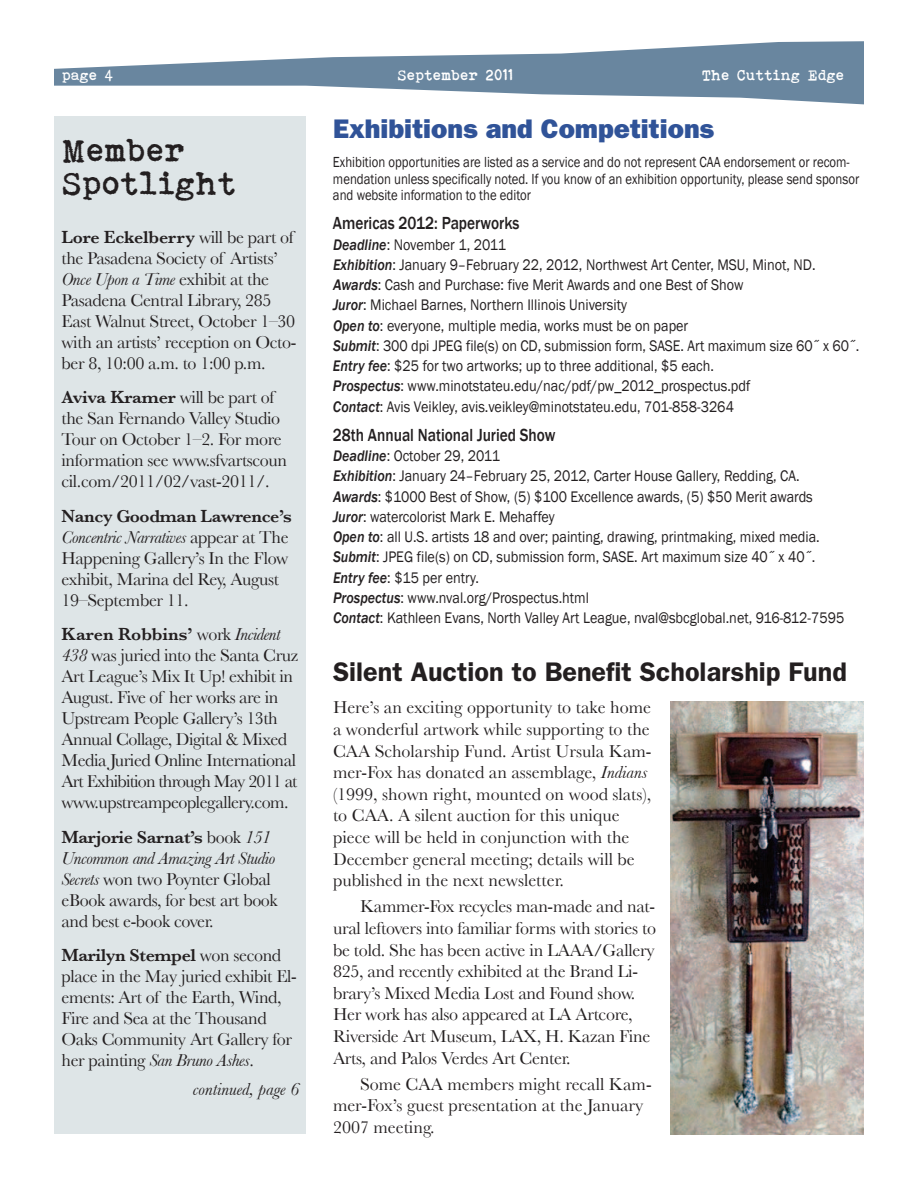
<style>
.page{position:relative;width:918px;height:1188px;background:#fff}
.page>*{position:absolute;margin:0;border:0;box-sizing:border-box;transform-origin:0 0}
.t1{font:33px/33px "Bohemian Type Writer";color:#231f20}
.t2{font:600 27px "ITC Franklin Gothic Std";color:#231f20}
.t3{font:27px "ITC Franklin Gothic Std Hvy";color:#305398}
.t4{font:18px/21px "Baskerville";letter-spacing:-.02em;color:#231f20}
.t5{font:18px/21.6px "Baskerville";color:#231f20}
.t6{font:500 18px "Franklin Gothic";color:#231f20;scale:.85 1}
.t7{font:italic 18px "Baskerville";color:#231f20}
.t8{font:15.75px/20.2px "Franklin Gothic";color:#231f20;scale:.9 1}
.t9{font:15px/16.5px "Franklin Gothic";color:#231f20;scale:.85 1}
.t10{font:15px "Bohemian Type Writer";color:#fff}
.s1{font-weight:600}
.s2{font-style:italic}
.s3{font-weight:500;font-style:italic}
</style>
<div class="page">
<svg style="left:54px;top:41px;width:810px;height:63px;fill:#69869f"></svg>
<img style="left:670px;top:701px;width:194px;height:434px">
<div style="left:54px;top:117px;width:252px;height:1017px;background:#dee5e7"></div>
<p class="t10" style="left:62px;top:66px;width:53px">page 4</p>
<p class="t10" style="left:398px;top:66px;width:117px">September 2011</p>
<p class="t10" style="left:703px;top:66px;width:144px">The Cutting Edge</p>
<h1 class="t1" style="left:63px;top:133px;width:176px">Member<br>Spotlight</h1>
<p class="t4" style="left:62px;top:226px;width:236px"><span class="s1">Lore Eckelberry</span> will be part of the Pasadena Society of Artists’<br><span class="s2">Once Upon a Time</span> exhibit at the<br>Pasadena Central Library, 285<br>East Walnut Street, October 1–30 with an artists’ reception on Octo&shy;ber 8, 10:00 a.m. to 1:00 p.m.</p>
<p class="t4" style="left:62px;top:387px;width:227px"><span class="s1">Aviva Kramer</span> will be part of the San Fernando Valley Studio<br>Tour on October 1–2. For more information see www.sfvartscoun cil.com/2011/02/vast-2011/.</p>
<p class="t4" style="left:62px;top:505px;width:232px"><span class="s1">Nancy Goodman Lawrence’s<br></span><span class="s2">Concentric Narratives</span> appear at The<br>Happening Gallery’s In the Flow exhibit, Marina del Rey, August<br>19–September 11.</p>
<p class="t4" style="left:62px;top:624px;width:239px"><span class="s1">Karen Robbins’</span> work <span class="s2">Incident<br>438</span> was juried into the Santa Cruz<br>Art League’s Mix It Up! exhibit in<br>August. Five of her works are in<br>Upstream People Gallery’s 13th<br>Annual Collage, Digital &amp; Mixed<br>Media Juried Online International<br>Art Exhibition through May 2011 at www.upstreampeoplegallery.com.</p>
<p class="t4" style="left:62px;top:826px;width:218px"><span class="s1">Marjorie Sarnat’s</span> book <span class="s2">151<br>Uncommon and Amazing Art Studio<br>Secrets</span> won two Poynter Global eBook awards, for best art book and best e-book cover.</p>
<p class="t4" style="left:62px;top:945px;width:237px"><span class="s1">Marilyn Stempel</span> won second place in the May juried exhibit El&shy;ements: Art of the Earth, Wind,<br>Fire and Sea at the Thousand<br>Oaks Community Art Gallery for her painting <span class="s2">San Bruno Ashes</span>.</p>
<p class="t7" style="left:193px;top:1079px;width:108px">continued, page 6</p>
<h2 class="t3" style="left:333px;top:119px;width:383px">Exhibitions and Competitions</h2>
<p class="t9" style="left:333px;top:154px;width:621px">Exhibition opportunities are listed as a service and do not represent CAA endorsement or recom&shy;mendation unless specifically noted. If you know of an exhibition opportunity, please send sponsor and website information to the editor</p>
<p class="t6" style="left:333px;top:213px;width:221px">Americas 2012: Paperworks</p>
<p class="t8" style="left:333px;top:234px;width:586px"><span class="s3">Deadline</span>: November 1, 2011<br><span class="s3">Exhibition</span>: January 9–February 22, 2012, Northwest Art Center, MSU, Minot, ND.<br><span class="s3">Awards</span>: Cash and Purchase: five Merit Awards and one Best of Show<br><span class="s3">Juror</span>: Michael Barnes, Northern Illinois University<br><span class="s3">Open to</span>: everyone, multiple media, works must be on paper<br><span class="s3">Submit</span>: 300 dpi JPEG file(s) on CD, submission form, SASE. Art maximum size 60˝ x 60˝.<br><span class="s3">Entry fee</span>: $25 for two artworks; up to three additional, $5 each.<br><span class="s3">Prospectus</span>: www.minotstateu.edu/nac/pdf/pw_2012_prospectus.pdf<br><span class="s3">Contact</span>: Avis Veikley, avis.veikley@minotstateu.edu, 701-858-3264</p>
<p class="t6" style="left:333px;top:424px;width:263px">28th Annual National Juried Show</p>
<p class="t8" style="left:333px;top:445px;width:570px"><span class="s3">Deadline</span>: October 29, 2011<br><span class="s3">Exhibition</span>: January 24–February 25, 2012, Carter House Gallery, Redding, CA.<br><span class="s3">Awards</span>: $1000 Best of Show, (5) $100 Excellence awards, (5) $50 Merit awards <span class="s3">Juror</span>: watercolorist Mark E. Mehaffey<br><span class="s3">Open to</span>: all U.S. artists 18 and over; painting, drawing, printmaking, mixed media.<br><span class="s3">Submit</span>: JPEG file(s) on CD, submission form, SASE. Art maximum size 40˝ x 40˝.<br><span class="s3">Entry fee</span>: $15 per entry.<br><span class="s3">Prospectus</span>: www.nval.org/Prospectus.html<br><span class="s3">Contact</span>: Kathleen Evans, North Valley Art League, nval@sbcglobal.net, 916-812-7595</p>
<h2 class="t2" style="left:333px;top:656px;width:515px">Silent Auction to Benefit Scholarship Fund</h2>
<p class="t5" style="left:333px;top:697px;width:320px">Here’s an exciting opportunity to take home a wonderful artwork while supporting to the CAA Scholarship Fund. Artist Ursula Kam&shy;mer-Fox has donated an assemblage, <span class="s2">Indians </span>(1999, shown right, mounted on wood slats), to CAA. A silent auction for this unique piece will be held in conjunction with the December general meeting; details will be published in the next newsletter.</p>
<p class="t4" style="left:333px;top:896px;width:325px;line-height:21.6px;text-indent:27px">Kammer-Fox recycles man-made and nat&shy;ural leftovers into familiar forms with stories to be told. She has been active in LAAA/Gallery 825, and recently exhibited at the Brand Li&shy;brary’s Mixed Media Lost and Found show.<br>Her work has also appeared at LA Artcore, Riverside Art Museum, LAX, H. Kazan Fine Arts, and Palos Verdes Art Center.</p>
<p class="t5" style="left:333px;top:1073px;width:320px;text-indent:27px">Some CAA members might recall Kam&shy;mer-Fox’s guest presentation at the January<br>2007 meeting.</p>
</div>
